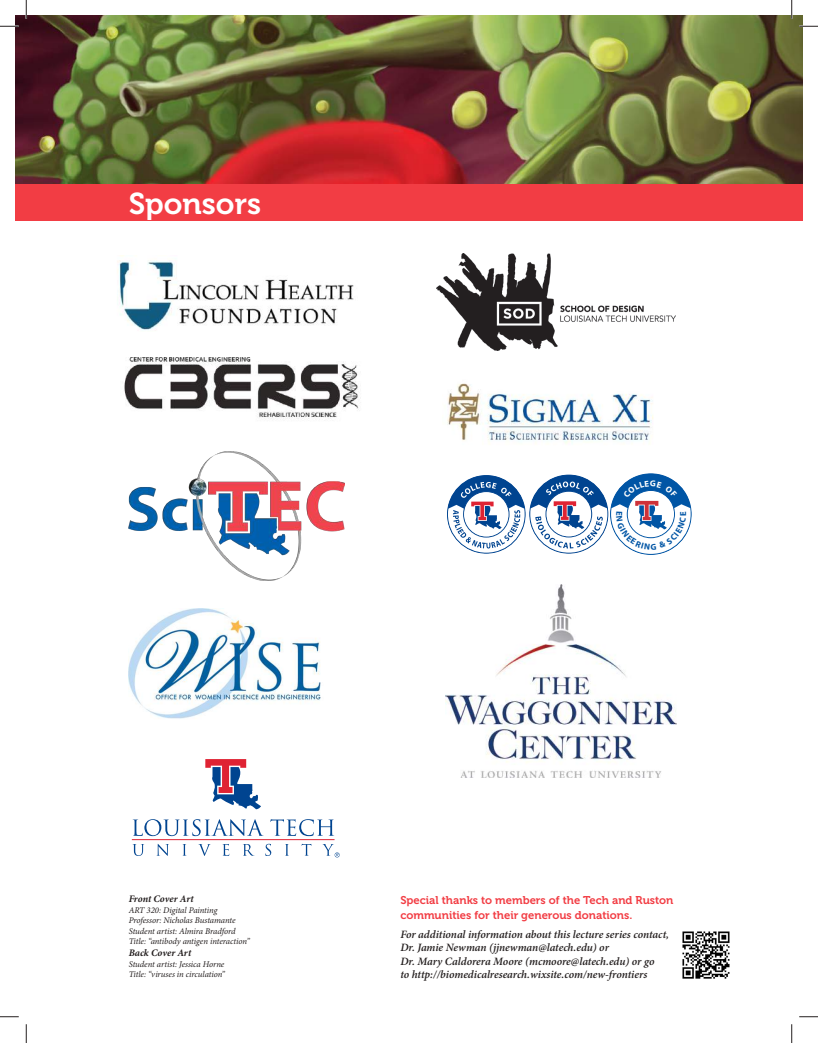
<style>
.page{position:relative;width:818px;height:1043px;background:#fff}
.page>*{position:absolute;margin:0;border:0;box-sizing:border-box;transform-origin:0 0}
.t1{font:30px "Museo 700";color:#fff}
.t2{font:italic 600 11.25px/13.5px "Minion Pro";letter-spacing:-.005em;color:#241f1f}
.t3{font:11.25px/15px "Museo 700";color:#f23d44}
.t4{font:italic 700 10px "Minion Pro";letter-spacing:-.005em;color:#241f1f}
.t5{font:italic 8.75px/10.5px "Minion Pro";letter-spacing:-.01em;color:#241f1f}
</style>
<div class="page">
<img style="left:15px;top:15px;width:787px;height:169px">
<img style="left:447px;top:383px;width:207px;height:61px">
<div style="left:447px;top:475px;width:78px;height:78px;background:#004490;border-radius:50%"></div>
<svg style="left:448px;top:482px;width:76px;height:70px"></svg>
<div style="left:15px;top:184px;width:787px;height:36px;background:#f23d44"></div>
<img style="left:117px;top:255px;width:237px;height:75px">
<img style="left:124px;top:357px;width:235px;height:62px">
<div style="left:610px;top:474px;width:81px;height:80px;background:#0055a5;border-radius:50%"></div>
<img style="left:129px;top:451px;width:215px;height:129px">
<img style="left:129px;top:608px;width:192px;height:111px">
<img style="left:436px;top:254px;width:239px;height:96px">
<svg style="left:205px;top:759px;width:56px;height:51px"></svg>
<svg style="left:133px;top:819px;width:130px;height:17px"></svg>
<svg style="left:270px;top:819px;width:64px;height:17px"></svg>
<svg style="left:132px;top:844px;width:12px;height:12px"></svg>
<svg style="left:157px;top:844px;width:12px;height:11px"></svg>
<svg style="left:183px;top:844px;width:3px;height:11px"></svg>
<svg style="left:198px;top:844px;width:13px;height:12px"></svg>
<svg style="left:222px;top:844px;width:7px;height:11px"></svg>
<svg style="left:243px;top:844px;width:10px;height:11px"></svg>
<svg style="left:265px;top:843px;width:6px;height:13px"></svg>
<svg style="left:285px;top:844px;width:4px;height:11px"></svg>
<svg style="left:301px;top:843px;width:10px;height:12px"></svg>
<hr style="left:132px;top:839px;width:202px;height:1px;background:#df2333">
<svg style="left:322px;top:844px;width:17px;height:13px"></svg>
<img style="left:682px;top:931px;width:48px;height:48px">
<img style="left:445px;top:584px;width:231px;height:193px">
<svg style="left:0;top:25px;width:19px;height:2px"></svg>
<svg style="left:799px;top:25px;width:19px;height:2px"></svg>
<svg style="left:0;top:1016px;width:19px;height:1px"></svg>
<svg style="left:799px;top:1016px;width:19px;height:1px"></svg>
<svg style="left:25px;top:0;width:2px;height:19px"></svg>
<svg style="left:25px;top:1024px;width:2px;height:18px"></svg>
<svg style="left:790px;top:0;width:2px;height:19px"></svg>
<svg style="left:791px;top:1024px;width:1px;height:18px"></svg>
<svg style="left:530px;top:480px;width:160px;height:74px"></svg>
<h1 class="t1" style="left:129px;top:186px;width:134px">Sponsors</h1>
<p class="t4" style="left:129px;top:891px;width:66px">Front Cover Art</p>
<p class="t5" style="left:129px;top:904px;width:123px">ART 320: Digital Painting Professor: Nicholas Bustamante Student artist: Almira Bradford Title: “antibody antigen interaction”</p>
<p class="t4" style="left:129px;top:945px;width:64px">Back Cover Art</p>
<p class="t5" style="left:129px;top:958px;width:98px">Student artist: Jessica Horne<br>Title: “viruses in circulation”</p>
<p class="t3" style="left:400px;top:893px;width:275px">Special thanks to members of the Tech and Ruston communities for their generous donations.</p>
<p class="t2" style="left:400px;top:927px;width:270px">For additional information about this lecture series contact, Dr. Jamie Newman (jjnewman@latech.edu) or<br>Dr. Mary Caldorera Moore (mcmoore@latech.edu) or go<br>to http://biomedicalresearch.wixsite.com/new-frontiers</p>
</div>
